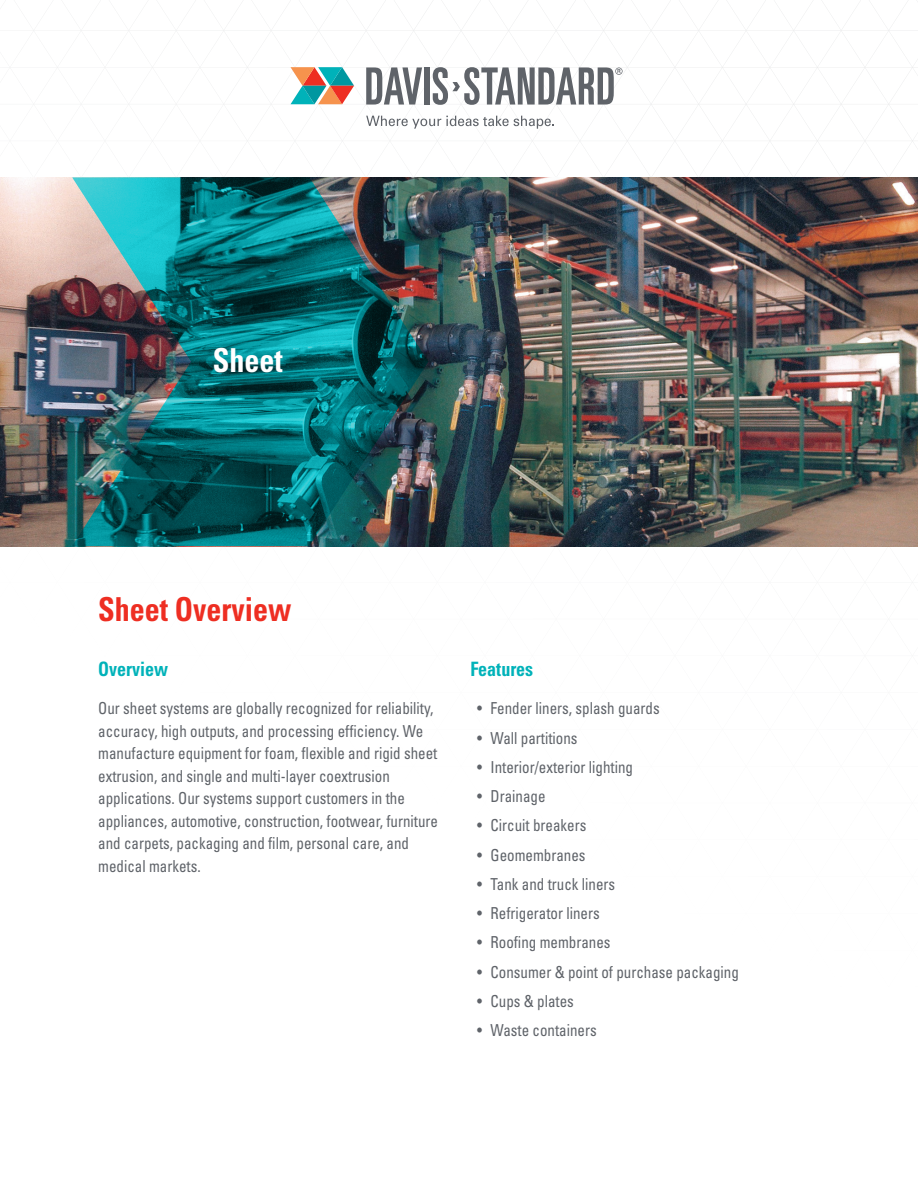
<style>
.page{position:relative;width:918px;height:1188px;background:#fff}
.page>*{position:absolute;margin:0;border:0;box-sizing:border-box;transform-origin:0 0}
.t1{font:700 condensed 33px "Univers LT Std";color:#ee2e22;scale:.91 1}
.t2{font:700 condensed 33px "Univers LT Std";color:#fff;scale:.91 1}
.t3{font:700 condensed 19.8px "Univers LT Std";color:#00b2b9;scale:.91 1}
.t4{font:condensed 16.5px/22.5px "Univers LT Std";color:#5f6369;scale:.91 1}
</style>
<div class="page">
<img style="left:0;top:177px;width:918px;height:369px">
<img style="left:72px;top:177px;width:356px;height:369px">
<svg style="left:291px;top:67px;width:63px;height:37px"></svg>
<svg style="left:366px;top:67px;width:56px;height:38px"></svg>
<div style="left:424px;top:67px;width:6px;height:38px;background:#5f6369"></div>
<svg style="left:366px;top:116px;width:188px;height:13px"></svg>
<svg style="left:433px;top:67px;width:190px;height:38px"></svg>
<p class="t2" style="left:213px;top:340px;width:78px">Sheet</p>
<p class="t1" style="left:98px;top:589px;width:214px">Sheet Overview</p>
<p class="t3" style="left:98px;top:657px;width:78px">Overview</p>
<p class="t3" style="left:470px;top:657px;width:71px">Features</p>
<p class="t4" style="left:98px;top:697px;width:375px">Our sheet systems are globally recognized for reliability, accuracy, high outputs, and processing efficiency. We manufacture equipment for foam, flexible and rigid sheet extrusion, and single and multi-layer coextrusion applications. Our systems support customers in the appliances, automotive, construction, footwear, furniture and carpets, packaging and film, personal care, and medical markets.</p>
<p class="t4" style="left:477px;top:697px;width:202px">• Fender liners, splash guards</p>
<p class="t4" style="left:477px;top:726px;width:112px">• Wall partitions</p>
<p class="t4" style="left:477px;top:756px;width:173px">• Interior/exterior lighting</p>
<p class="t4" style="left:477px;top:785px;width:77px">• Drainage</p>
<p class="t4" style="left:477px;top:814px;width:122px">• Circuit breakers</p>
<p class="t4" style="left:477px;top:843px;width:121px">• Geomembranes</p>
<p class="t4" style="left:477px;top:873px;width:153px">• Tank and truck liners</p>
<p class="t4" style="left:477px;top:902px;width:136px">• Refrigerator liners</p>
<p class="t4" style="left:477px;top:931px;width:148px">• Roofing membranes</p>
<p class="t4" style="left:477px;top:960px;width:289px">• Consumer &amp; point of purchase packaging</p>
<p class="t4" style="left:477px;top:990px;width:108px">• Cups &amp; plates</p>
<p class="t4" style="left:477px;top:1019px;width:133px">• Waste containers</p>
</div>
